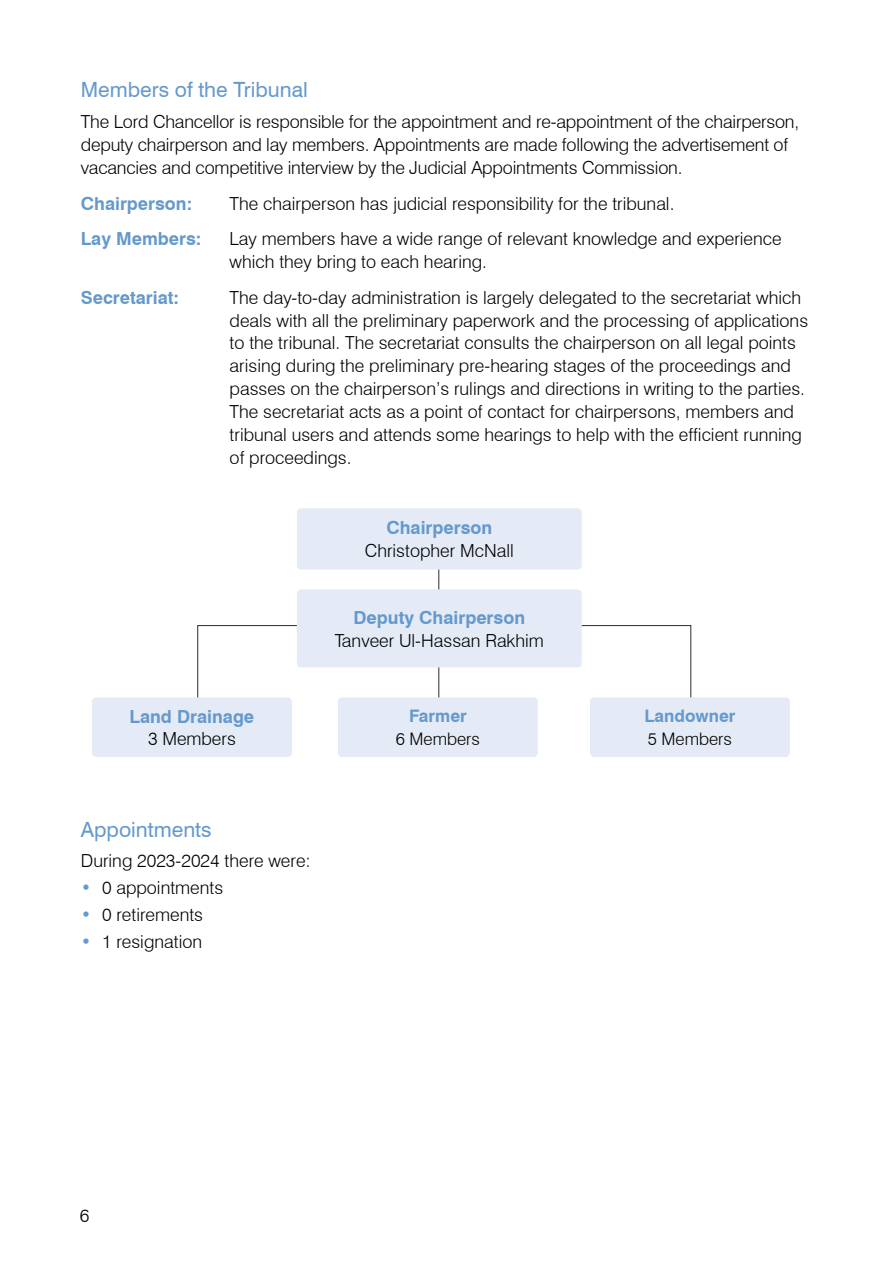
<style>
.page{position:relative;width:893px;height:1263px;background:#fff}
.page>*{position:absolute;margin:0;border:0;box-sizing:border-box;transform-origin:0 0}
.H2_Sub_Heading{font:21px "Swiss 721 BT";color:#6599cc}
.Body_Text{font:300 18px/22.8px "Swiss 721 BT";color:#000}
.Body_Text_Centred{font:300 18px/22.8px "Swiss 721 BT";color:#000;text-align:center}
.Body_Text-2{font:700 18px "Swiss 721 BT";color:#6599cc}
.Bullets{font:300 18px "Swiss 721 BT";color:#000}
.Body_Text_Before_Bullets{font:300 18px "Swiss 721 BT";color:#000}
.Body_Text_Centred-2{font:700 18px/22.8px "Swiss 721 BT";color:#6599cc;text-align:center}
.Body_Text_Centred-3{font:700 17.25px/22.8px "Swiss 721 BT";color:#6599cc}
.Body_Text_Centred-4{font:300 17.25px/22.8px "Swiss 721 BT";color:#000;text-align:center}
.s1{font-weight:700;color:#6599cc}
.s2{font-weight:300;color:#000}
.s3{color:#6599cc}
</style>
<div class="page">
<hr style="left:439px;top:568px;width:1px;height:131px;background:#2d2d2c">
<div style="left:198px;top:625px;width:493px;height:75px;border:1px solid #2d2d2c"></div>
<div style="left:297px;top:508px;width:285px;height:62px;background:#e4eaf6;border-radius:4px"></div>
<div style="left:297px;top:589px;width:285px;height:78px;background:#e4eaf6;border-radius:4px"></div>
<div style="left:92px;top:697px;width:200px;height:60px;background:#e4eaf6;border-radius:4px"></div>
<div style="left:338px;top:697px;width:200px;height:60px;background:#e4eaf6;border-radius:4px"></div>
<div style="left:590px;top:697px;width:200px;height:60px;background:#e4eaf6;border-radius:4px"></div>
<h2 class="H2_Sub_Heading" style="left:81px;top:77px;width:229px">Members of the Tribunal</h2>
<p class="Body_Text" style="left:81px;top:110px;width:720px">The Lord Chancellor is responsible for the appointment and re-appointment of the chairperson, deputy chairperson and lay members. Appointments are made following the advertisement of vacancies and competitive interview by the Judicial Appointments Commission.</p>
<p class="Body_Text-2" style="left:81px;top:192px;width:113px">Chairperson:</p>
<p class="Body_Text" style="left:230px;top:192px;width:446px">The chairperson has judicial responsibility for the tribunal.</p>
<p class="Body_Text-2" style="left:81px;top:228px;width:122px">Lay Members:</p>
<p class="Body_Text" style="left:230px;top:227px;width:554px">Lay members have a wide range of relevant knowledge and experience which they bring to each hearing.</p>
<p class="Body_Text-2" style="left:81px;top:286px;width:100px">Secretariat:</p>
<p class="Body_Text" style="left:230px;top:286px;width:580px">The day-to-day administration is largely delegated to the secretariat which deals with all the preliminary paperwork and the processing of applications to the tribunal. The secretariat consults the chairperson on all legal points arising during the preliminary pre-hearing stages of the proceedings and passes on the chairperson’s rulings and directions in writing to the parties.<br>The secretariat acts as a point of contact for chairpersons, members and tribunal users and attends some hearings to help with the efficient running of proceedings.</p>
<p class="Body_Text_Centred" style="left:365px;top:516px;width:150px"><span class="s1">Chairperson<br></span>Christopher McNall</p>
<p class="Body_Text_Centred" style="left:335px;top:606px;width:211px"><span class="s1">Deputy Chairperson<br></span>Tanveer Ul-Hassan Rakhim</p>
<p class="Body_Text_Centred-2" style="left:130px;top:705px;width:126px">Land Drainage<br><span class="s2">3 Members</span></p>
<p class="Body_Text_Centred-4" style="left:396px;top:705px;width:86px"><span class="s1">Farmer<br></span>6 Members</p>
<p class="Body_Text_Centred-3" style="left:644px;top:705px;width:93px">Landowner<br><span class="s2">5 Members</span></p>
<h2 class="H2_Sub_Heading" style="left:81px;top:816px;width:132px">Appointments</h2>
<p class="Body_Text_Before_Bullets" style="left:81px;top:849px;width:231px">During 2023-2024 there were:</p>
<p class="Bullets" style="left:81px;top:877px;width:144px"><span class="s3">•</span> 0 appointments</p>
<p class="Bullets" style="left:81px;top:904px;width:124px"><span class="s3">•</span> 0 retirements</p>
<p class="Body_Text" style="left:81px;top:930px;width:123px"><span class="s3">•</span> 1 resignation</p>
<p class="Body_Text" style="left:80px;top:1204px;width:11px">6</p>
</div>
